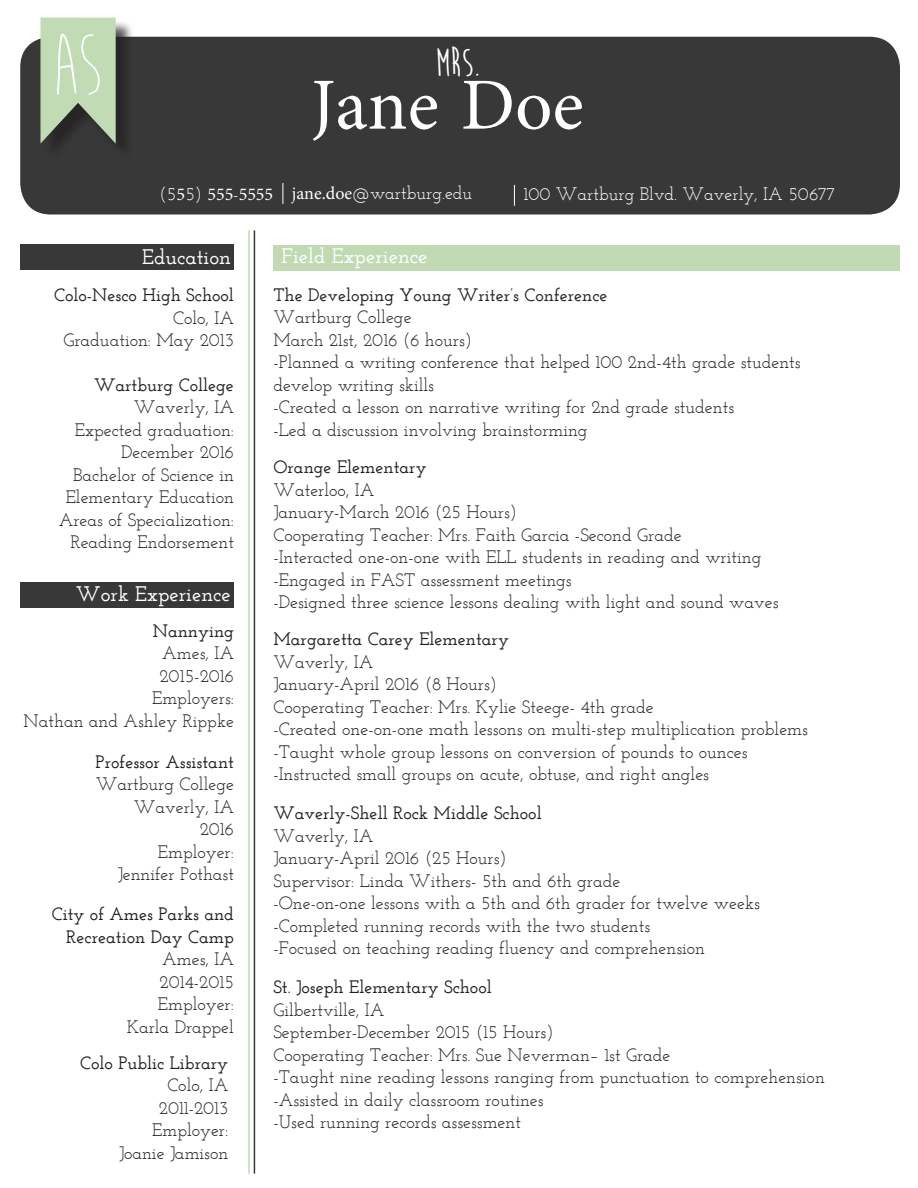
<style>
.page{position:relative;width:918px;height:1188px;background:#fff}
.page>*{position:absolute;margin:0;border:0;box-sizing:border-box;transform-origin:0 0}
.t1{font:91.5px "Moon Flower";color:#fff}
.t2{font:73.5px "Minion Pro";color:#fff}
.t3{font:700 40.5px "Moon Flower";color:#fff}
.t4{font:600 21px "Josefin Slab";color:#fff}
.t5{font:18px/22.5px "Josefin Slab";color:#231f20}
.t6{font:600 18px "Josefin Slab";color:#231f20}
.t7{font:18px "Josefin Slab";color:#fff}
.t8{font:18px "Minion Pro";color:#fff}
.s1{font-family:"Josefin Slab"}
.s2{font-family:"Minion Pro"}
</style>
<div class="page">
<div style="left:20px;top:37px;width:880px;height:177px;background:#383839;border-radius:31px"></div>
<div style="left:43px;top:20px;width:92px;height:141px;background:#231f20;opacity:.75"></div>
<svg style="left:40px;top:17px;width:76px;height:127px"></svg>
<svg style="left:283px;top:183px;width:1px;height:21px"></svg>
<svg style="left:514px;top:185px;width:1px;height:21px"></svg>
<hr style="left:248px;top:230px;width:2px;height:944px;background:#c2dbb4">
<hr style="left:254px;top:230px;width:1px;height:944px;background:#383839">
<div style="left:20px;top:244px;width:214px;height:25px;background:#383839"></div>
<div style="left:20px;top:583px;width:214px;height:25px;background:#383839"></div>
<div style="left:273px;top:245px;width:627px;height:25px;background:#c2dab3"></div>
<p class="t1" style="left:51px;top:18px;width:54px">AS</p>
<p class="t3" style="left:436px;top:42px;width:47px">MRS.</p>
<p class="t2" style="left:311px;top:56px;width:274px">Jane Doe</p>
<p class="t8" style="left:159px;top:183px;width:115px"><span class="s1">(5</span>5<span class="s1">5)</span> 555<span class="s1">-</span>5555</p>
<p class="t7" style="left:292px;top:182px;width:182px"><span class="s2">jane.doe</span>@wartburg.edu</p>
<p class="t7" style="left:524px;top:184px;width:313px">100 Wartburg Blvd. Waverly, IA 50677</p>
<p class="t4" style="left:142px;top:244px;width:90px">Education</p>
<p class="t6" style="left:54px;top:285px;width:181px">Colo-Nesco High School</p>
<p class="t5" style="left:173px;top:307px;width:62px">Colo, IA</p>
<p class="t5" style="left:63px;top:329px;width:172px">Graduation: May 2013</p>
<p class="t6" style="left:94px;top:374px;width:141px">Wartburg College</p>
<p class="t5" style="left:134px;top:396px;width:102px">Waverly, IA</p>
<p class="t5" style="left:75px;top:419px;width:161px">Expected graduation:</p>
<p class="t5" style="left:121px;top:441px;width:114px">December 2016</p>
<p class="t5" style="left:73px;top:464px;width:162px">Bachelor of Science in</p>
<p class="t5" style="left:66px;top:486px;width:170px">Elementary Education</p>
<p class="t5" style="left:59px;top:509px;width:177px">Areas of Specialization:</p>
<p class="t5" style="left:70px;top:531px;width:165px">Reading Endorsement</p>
<p class="t4" style="left:76px;top:582px;width:157px">Work Experience</p>
<p class="t6" style="left:153px;top:620px;width:83px">Nannying</p>
<p class="t5" style="left:162px;top:642px;width:73px">Ames, IA</p>
<p class="t5" style="left:160px;top:664px;width:76px">2015-2016</p>
<p class="t5" style="left:152px;top:687px;width:83px">Employers:</p>
<p class="t5" style="left:24px;top:709px;width:212px">Nathan and Ashley Rippke</p>
<p class="t6" style="left:96px;top:751px;width:140px">Professor Assistant</p>
<p class="t5" style="left:96px;top:773px;width:140px">Wartburg College</p>
<p class="t5" style="left:134px;top:795px;width:102px">Waverly, IA</p>
<p class="t5" style="left:200px;top:818px;width:36px">2016</p>
<p class="t5" style="left:158px;top:840px;width:78px">Employer:</p>
<p class="t5" style="left:118px;top:863px;width:118px">Jennifer Pothast</p>
<p class="t6" style="left:52px;top:904px;width:184px">City of Ames Parks and</p>
<p class="t6" style="left:66px;top:926px;width:169px">Recreation Day Camp</p>
<p class="t5" style="left:162px;top:948px;width:73px">Ames, IA</p>
<p class="t5" style="left:160px;top:970px;width:76px">2014-2015</p>
<p class="t5" style="left:158px;top:993px;width:78px">Employer:</p>
<p class="t5" style="left:127px;top:1015px;width:109px">Karla Drappel</p>
<p class="t6" style="left:80px;top:1052px;width:150px">Colo Public Library</p>
<p class="t5" style="left:167px;top:1074px;width:62px">Colo, IA</p>
<p class="t5" style="left:159px;top:1096px;width:71px">2011-2013</p>
<p class="t5" style="left:152px;top:1119px;width:78px">Employer:</p>
<p class="t5" style="left:119px;top:1141px;width:111px">Joanie Jamison</p>
<p class="t4" style="left:281px;top:244px;width:148px">Field Experience</p>
<p class="t6" style="left:273px;top:284px;width:336px">The Developing Young Writer’s Conference</p>
<p class="t5" style="left:273px;top:306px;width:140px">Wartburg College</p>
<p class="t5" style="left:273px;top:328px;width:200px">March 21st, 2016 (6 hours)</p>
<p class="t5" style="left:273px;top:351px;width:529px">-Planned a writing conference that helped 100 2nd-4th grade students develop writing skills</p>
<p class="t5" style="left:273px;top:396px;width:462px">-Created a lesson on narrative writing for 2nd grade students</p>
<p class="t5" style="left:273px;top:418px;width:316px">-Led a discussion involving brainstorming</p>
<p class="t6" style="left:273px;top:456px;width:155px">Orange Elementary</p>
<p class="t5" style="left:273px;top:478px;width:103px">Waterloo, IA</p>
<p class="t5" style="left:273px;top:501px;width:245px">January-March 2016 (25 Hours)</p>
<p class="t5" style="left:273px;top:523px;width:410px">Cooperating Teacher: Mrs. Faith Garcia -Second Grade</p>
<p class="t5" style="left:273px;top:546px;width:490px">-Interacted one-on-one with ELL students in reading and writing</p>
<p class="t5" style="left:273px;top:568px;width:300px">-Engaged in FAST assessment meetings</p>
<p class="t5" style="left:273px;top:591px;width:507px">-Designed three science lessons dealing with light and sound waves</p>
<p class="t6" style="left:273px;top:629px;width:237px">Margaretta Carey Elementary</p>
<p class="t5" style="left:273px;top:650px;width:102px">Waverly, IA</p>
<p class="t5" style="left:273px;top:673px;width:225px">January-April 2016 (8 Hours)</p>
<p class="t5" style="left:273px;top:695px;width:382px">Cooperating Teacher: Mrs. Kylie Steege- 4th grade</p>
<p class="t5" style="left:273px;top:718px;width:536px">-Created one-on-one math lessons on multi-step multiplication problems</p>
<p class="t5" style="left:273px;top:740px;width:476px">-Taught whole group lessons on conversion of pounds to ounces</p>
<p class="t5" style="left:273px;top:763px;width:437px">-Instructed small groups on acute, obtuse, and right angles</p>
<p class="t6" style="left:273px;top:803px;width:270px">Waverly-Shell Rock Middle School</p>
<p class="t5" style="left:273px;top:824px;width:102px">Waverly, IA</p>
<p class="t5" style="left:273px;top:847px;width:235px">January-April 2016 (25 Hours)</p>
<p class="t5" style="left:273px;top:869px;width:349px">Supervisor: Linda Withers- 5th and 6th grade</p>
<p class="t5" style="left:273px;top:892px;width:488px">-One-on-one lessons with a 5th and 6th grader for twelve weeks</p>
<p class="t5" style="left:273px;top:914px;width:378px">-Completed running records with the two students</p>
<p class="t5" style="left:273px;top:937px;width:433px">-Focused on teaching reading fluency and comprehension</p>
<p class="t6" style="left:273px;top:977px;width:220px">St. Joseph Elementary School</p>
<p class="t5" style="left:273px;top:998px;width:113px">Gilbertville, IA</p>
<p class="t5" style="left:273px;top:1021px;width:282px">September-December 2015 (15 Hours)</p>
<p class="t5" style="left:273px;top:1043px;width:399px">Cooperating Teacher: Mrs. Sue Neverman– 1st Grade</p>
<p class="t5" style="left:273px;top:1066px;width:553px">-Taught nine reading lessons ranging from punctuation to comprehension</p>
<p class="t5" style="left:273px;top:1088px;width:272px">-Assisted in daily classroom routines</p>
<p class="t5" style="left:273px;top:1111px;width:249px">-Used running records assessment</p>
</div>
